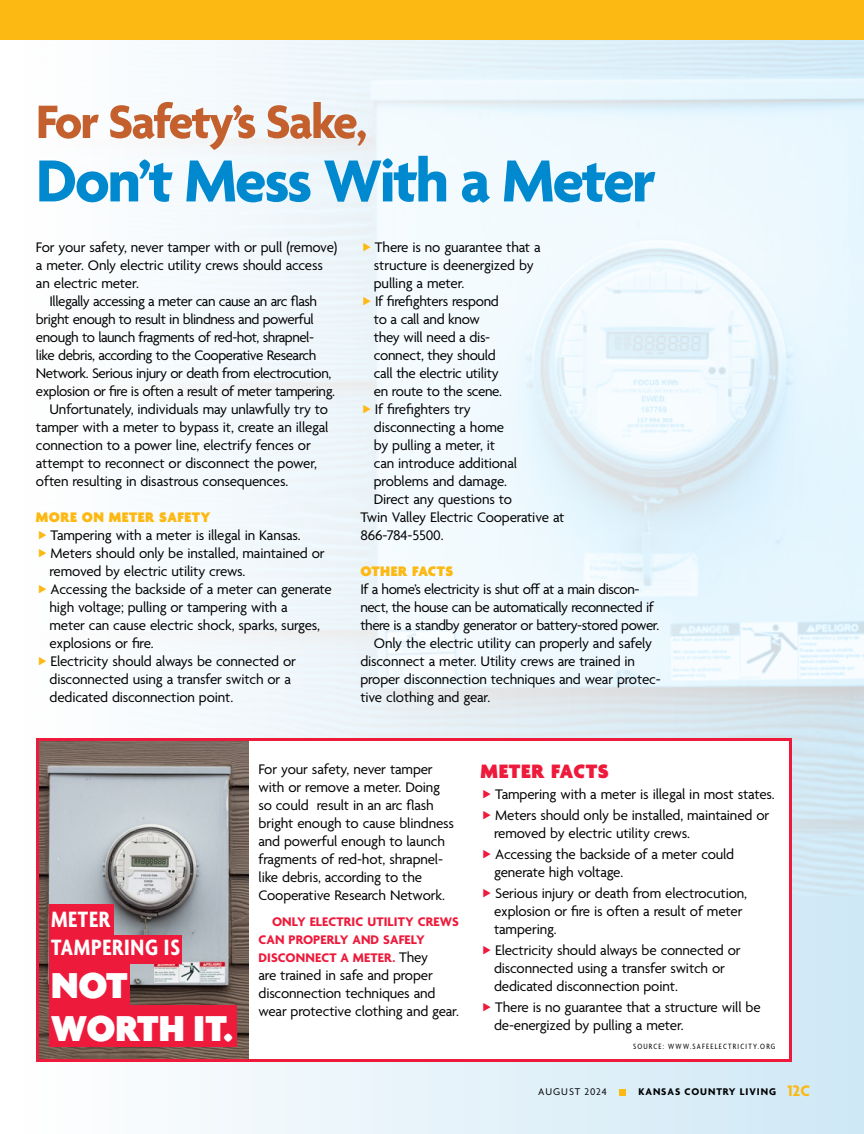
<style>
.page{position:relative;width:864px;height:1134px;background:#fff}
.page>*{position:absolute;margin:0;border:0;box-sizing:border-box;transform-origin:0 0}
.t1{font:700 64.05px "Agenda";letter-spacing:-.035em;color:#0089cf}
.t2{font:700 50.55px "Agenda";letter-spacing:-.035em;color:#c3602e}
.t3{font:900 39px/43.5px "Agenda";color:#fff}
.t4{font:700 condensed 24px/28.5px "Agenda";letter-spacing:.03em;color:#fff}
.t5{font:900 21px "Agenda";letter-spacing:.03em;color:#ed1a3b}
.t6{font:15px/18px "Agenda";letter-spacing:-.01em;color:#000}
.t7{font:15px "Agenda";letter-spacing:-.03em;color:#000}
.t8{font:900 15px "Agenda";letter-spacing:.03em;color:#fdb913}
.t9{font:700 13.5px/18px "Agenda";letter-spacing:.01em;color:#ed1a3b}
.t10{font:700 10.5px "Agenda";letter-spacing:.09em;color:#000}
.t11{font:10.5px "Agenda";letter-spacing:.09em;color:#000}
.t12{font:condensed 8.25px "Agenda";letter-spacing:.15em;color:#000}
.s1{font-weight:400;font-size:15px;color:#000}
.s2{font-size:16.5px;color:#fdb913}
</style>
<div class="page">
<div style="left:2px;top:0;width:862px;height:1134px;background:linear-gradient(to right,#fff,#cfe8f5)"></div>
<img style="left:2px;top:40px;width:862px;height:863px">
<div style="left:36px;top:738px;width:756px;height:324px;background:#fff"></div>
<img style="left:40px;top:742px;width:208px;height:316px">
<div style="left:50px;top:905px;width:64px;height:31px;background:#ed1a3b"></div>
<div style="left:50px;top:935px;width:132px;height:29px;background:#ed1a3b"></div>
<div style="left:50px;top:964px;width:80px;height:41px;background:#ed1a3b"></div>
<div style="left:50px;top:1005px;width:187px;height:41px;background:#ed1a3b"></div>
<div style="left:36px;top:738px;width:756px;height:324px;border:3px solid #ed1a3b"></div>
<div style="left:619px;top:1089px;width:7px;height:6px;background:#fdb913"></div>
<div style="left:0;top:0;width:864px;height:40px;background:#fdb913"></div>
<svg style="left:39px;top:531px;width:21px;height:10px"></svg>
<svg style="left:39px;top:549px;width:21px;height:10px"></svg>
<svg style="left:39px;top:585px;width:21px;height:10px"></svg>
<svg style="left:39px;top:657px;width:21px;height:10px"></svg>
<svg style="left:363px;top:243px;width:22px;height:10px"></svg>
<svg style="left:363px;top:297px;width:22px;height:10px"></svg>
<svg style="left:363px;top:405px;width:22px;height:10px"></svg>
<h2 class="t2" style="left:36px;top:95px;width:333px">For Safety’s Sake,</h2>
<h1 class="t1" style="left:36px;top:146px;width:621px">Don’t Mess With a Meter</h1>
<p class="t6" style="left:36px;top:239px;width:303px">For your safety, never tamper with or pull (remove) a meter. Only electric utility crews should access an electric meter.</p>
<p class="t7" style="left:49px;top:293px;width:269px">Illegally accessing a meter can cause an arc flash</p>
<p class="t7" style="left:36px;top:311px;width:279px">bright enough to result in blindness and powerful</p>
<p class="t7" style="left:36px;top:329px;width:280px">enough to launch fragments of red-hot, shrapnel-</p>
<p class="t7" style="left:36px;top:347px;width:282px">like debris, according to the Cooperative Research</p>
<p class="t7" style="left:36px;top:365px;width:297px">Network. Serious injury or death from electrocution,</p>
<p class="t7" style="left:36px;top:383px;width:301px">explosion or fire is often a result of meter tampering.</p>
<p class="t6" style="left:49px;top:401px;width:280px">Unfortunately, individuals may unlawfully try to</p>
<p class="t6" style="left:36px;top:419px;width:294px">tamper with a meter to bypass it, create an illegal</p>
<p class="t6" style="left:36px;top:437px;width:276px">connection to a power line, electrify fences or</p>
<p class="t6" style="left:36px;top:455px;width:283px">attempt to reconnect or disconnect the power,</p>
<p class="t6" style="left:36px;top:473px;width:254px">often resulting in disastrous consequences.</p>
<p class="t8" style="left:36px;top:509px;width:176px">MORE ON METER SAFETY</p>
<p class="t6" style="left:50px;top:527px;width:284px">Tampering with a meter is illegal in Kansas.<br>Meters should only be installed, maintained or removed by electric utility crews.<br>Accessing the backside of a meter can generate high voltage; pulling or tampering with a<br>meter can cause electric shock, sparks, surges, explosions or fire.<br>Electricity should always be connected or disconnected using a transfer switch or a dedicated disconnection point.</p>
<p class="t6" style="left:375px;top:239px;width:167px">There is no guarantee that a</p>
<p class="t6" style="left:374px;top:257px;width:161px">structure is deenergized by</p>
<p class="t6" style="left:374px;top:275px;width:92px">pulling a meter.</p>
<p class="t6" style="left:375px;top:293px;width:125px">If firefighters respond</p>
<p class="t6" style="left:374px;top:311px;width:108px">to a call and know</p>
<p class="t6" style="left:374px;top:329px;width:118px">they will need a dis-</p>
<p class="t6" style="left:374px;top:347px;width:123px">connect, they should</p>
<p class="t6" style="left:374px;top:365px;width:126px">call the electric utility</p>
<p class="t6" style="left:374px;top:383px;width:130px">en route to the scene.</p>
<p class="t6" style="left:375px;top:401px;width:97px">If firefighters try</p>
<p class="t6" style="left:374px;top:419px;width:132px">disconnecting a home</p>
<p class="t6" style="left:374px;top:437px;width:123px">by pulling a meter, it</p>
<p class="t6" style="left:374px;top:455px;width:145px">can introduce additional</p>
<p class="t6" style="left:374px;top:473px;width:135px">problems and damage.</p>
<p class="t6" style="left:374px;top:491px;width:140px">Direct any questions to</p>
<p class="t6" style="left:360px;top:509px;width:206px">Twin Valley Electric Cooperative at</p>
<p class="t6" style="left:360px;top:527px;width:85px">866-784-5500.</p>
<p class="t8" style="left:360px;top:563px;width:94px">OTHER FACTS</p>
<p class="t7" style="left:360px;top:581px;width:281px">If a home’s electricity is shut off at a main discon-</p>
<p class="t7" style="left:360px;top:599px;width:295px">nect, the house can be automatically reconnected if</p>
<p class="t7" style="left:360px;top:617px;width:300px">there is a standby generator or battery-stored power.</p>
<p class="t6" style="left:374px;top:635px;width:280px">Only the electric utility can properly and safely</p>
<p class="t6" style="left:360px;top:653px;width:276px">disconnect a meter. Utility crews are trained in</p>
<p class="t6" style="left:360px;top:671px;width:302px">proper disconnection techniques and wear protec-</p>
<p class="t6" style="left:360px;top:689px;width:131px">tive clothing and gear.</p>
<h3 class="t4" style="left:51px;top:907px;width:131px">METER<br>TAMPERING IS</h3>
<h3 class="t3" style="left:51px;top:966px;width:184px">NOT<br>WORTH IT.</h3>
<p class="t6" style="left:259px;top:761px;width:197px">For your safety, never tamper with or remove a meter. Doing so could result in an arc flash bright enough to cause blindness and powerful enough to launch fragments of red-hot, shrapnel&shy;like debris, according to the<br>Cooperative Research Network.</p>
<p class="t9" style="left:259px;top:913px;width:202px;text-indent:14px">ONLY ELECTRIC UTILITY CREWS<br>CAN PROPERLY AND SAFELY<br>DISCONNECT A METER. <span class="s1">They</span></p>
<p class="t6" style="left:259px;top:967px;width:202px">are trained in safe and proper disconnection techniques and wear protective clothing and gear.</p>
<h3 class="t5" style="left:481px;top:760px;width:130px">METER FACTS</h3>
<p class="t6" style="left:495px;top:785px;width:281px;line-height:21px">Tampering with a meter is illegal in most states.<br>Meters should only be installed, maintained or</p>
<p class="t6" style="left:494px;top:824px;width:242px;line-height:21px">removed by electric utility crews.<br>Accessing the backside of a meter could</p>
<p class="t6" style="left:494px;top:863px;width:254px;line-height:21px">generate high voltage.<br>Serious injury or death from electrocution,</p>
<p class="t6" style="left:494px;top:904px;width:250px">explosion or fire is often a result of meter tampering.</p>
<p class="t6" style="left:494px;top:943px;width:248px">Electricity should always be connected or disconnected using a transfer switch or dedicated disconnection point.</p>
<p class="t6" style="left:494px;top:1000px;width:268px">There is no guarantee that a structure will be de-energized by pulling a meter.</p>
<p class="t12" style="left:633px;top:1041px;width:144px">SOURCE: WWW.SAFEELECTRICITY.ORG</p>
<p class="t11" style="left:538px;top:1086px;width:70px">AUGUST 2024</p>
<p class="t10" style="left:638px;top:1086px;width:173px">KANSAS COUNTRY LIVING <span class="s2">12C</span></p>
</div>
